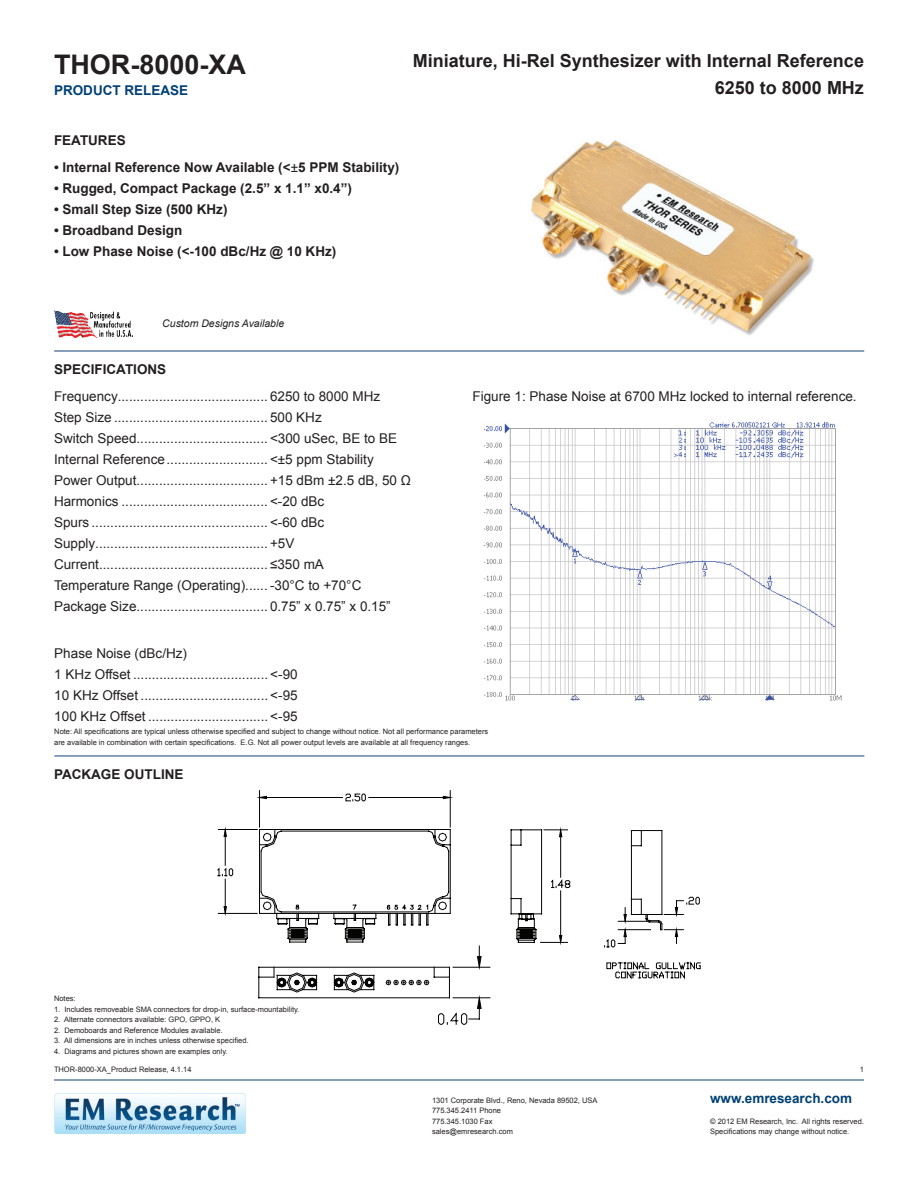
<style>
.page{position:relative;width:918px;height:1188px;background:#fff}
.page>*{position:absolute;margin:0;border:0;box-sizing:border-box;transform-origin:0 0}
.t1{font:700 27px "Arial";color:#231f20}
.t2{font:700 18px/27px "Arial";color:#231f20;text-align:right}
.t3{font:13.5px/21px "Arial";color:#231f20}
.t4{font:700 13.5px "Arial";color:#231f20}
.t5{font:700 13.5px "Arial";color:#004176}
.t6{font:italic 10.5px "Arial";color:#231f20}
.t7{font:7.5px/10.5px "Arial";color:#231f20}
.s1{font-weight:400}
</style>
<div class="page">
<hr style="left:54px;top:1080px;width:810px;height:1px;background:#114175">
<img style="left:54px;top:1094px;width:191px;height:40px">
<hr style="left:54px;top:351px;width:810px;height:1px;background:#114175">
<hr style="left:54px;top:756px;width:810px;height:1px;background:#114175">
<img style="left:531px;top:140px;width:283px;height:195px">
<img style="left:54px;top:310px;width:78px;height:28px">
<img style="left:483px;top:422px;width:359px;height:279px">
<svg style="left:217px;top:790px;width:50px;height:126px"></svg>
<svg style="left:257px;top:796px;width:234px;height:229px"></svg>
<svg style="left:449px;top:979px;width:33px;height:40px"></svg>
<svg style="left:274px;top:794px;width:169px;height:176px"></svg>
<svg style="left:443px;top:790px;width:258px;height:189px"></svg>
<svg style="left:559px;top:828px;width:141px;height:119px"></svg>
<h1 class="t1" style="left:54px;top:46px;width:194px">THOR-8000-XA</h1>
<p class="t5" style="left:54px;top:81px;width:136px">PRODUCT Release</p>
<h2 class="t2" style="left:413px;top:48px;width:453px">Miniature, Hi-Rel Synthesizer with Internal Reference<br>6250 to 8000 MHz</h2>
<p class="t4" style="left:54px;top:131px;width:63px">FEATURES</p>
<p class="t4" style="left:54px;top:158px;width:347px">• Internal Reference Now Available (&lt;<span class="s1">±</span>5 PPM Stability)</p>
<p class="t4" style="left:54px;top:179px;width:300px">• Rugged, Compact Package (2.5” x 1.1” x0.4”)</p>
<p class="t4" style="left:54px;top:200px;width:175px">• Small Step Size (500 KHz)</p>
<p class="t4" style="left:54px;top:221px;width:130px">• Broadband Design</p>
<p class="t4" style="left:54px;top:242px;width:284px">• Low Phase Noise (&lt;-100 dBc/Hz @ 10 KHz)</p>
<p class="t6" style="left:162px;top:316px;width:123px">Custom Designs Available</p>
<p class="t4" style="left:54px;top:361px;width:113px">SPECIFICATIONS</p>
<p class="t3" style="left:54px;top:386px;width:358px">Frequency........................................ 6250 to 8000 MHz Step Size ......................................... 500 KHz<br>Switch Speed................................... &lt;300 uSec, BE to BE Internal Reference........................... &lt;±5 ppm Stability Power Output................................... +15 dBm ±2.5 dB, 50 Ω Harmonics ....................................... &lt;-20 dBc<br>Spurs ............................................... &lt;-60 dBc Supply.............................................. +5V Current............................................. ≤350 mA<br>Temperature Range (Operating)...... -30°C to +70°C Package Size................................... 0.75” x 0.75” x 0.15”</p>
<p class="t3" style="left:54px;top:643px;width:245px">Phase Noise (dBc/Hz)<br>1 KHz Offset .................................... &lt;-90<br>10 KHz Offset .................................. &lt;-95<br>100 KHz Offset ................................ &lt;-95</p>
<p class="t3" style="left:473px;top:386px;width:386px">Figure 1: Phase Noise at 6700 MHz locked to internal reference.</p>
<p class="t7" style="left:54px;top:727px;width:435px">Note: All specifications are typical unless otherwise specified and subject to change without notice. Not all performance parameters are available in combination with certain specifications. E.G. Not all power output levels are available at all frequency ranges.</p>
<p class="t4" style="left:54px;top:766px;width:129px">PACKAGE OUTLINE</p>
<p class="t7" style="left:54px;top:993px;width:23px">Notes:</p>
<p class="t7" style="left:54px;top:1004px;width:247px">1. Includes removeable SMA connectors for drop-in, surface-mountability.</p>
<p class="t7" style="left:54px;top:1014px;width:168px">2. Alternate connectors available: GPO, GPPO, K</p>
<p class="t7" style="left:54px;top:1025px;width:170px">2. Demoboards and Reference Modules available.</p>
<p class="t7" style="left:54px;top:1035px;width:196px">3. All dimensions are in inches unless otherwise specified.</p>
<p class="t7" style="left:54px;top:1046px;width:175px">4. Diagrams and pictures shown are examples only.</p>
<p class="t7" style="left:54px;top:1064px;width:139px">THOR-8000-XA_Product Release, 4.1.14</p>
<p class="t7" style="left:432px;top:1095px;width:167px">1301 Corporate Blvd., Reno, Nevada 89502, USA<br>775.345.2411 Phone<br>775.345.1030 Fax<br>sales@emresearch.com</p>
<p class="t5" style="left:710px;top:1089px;width:144px">www.emresearch.com</p>
<p class="t7" style="left:860px;top:1064px;width:6px">1</p>
<p class="t7" style="left:710px;top:1116px;width:155px">© 2012 EM Research, Inc. All rights reserved.<br>Specifications may change without notice.</p>
</div>
